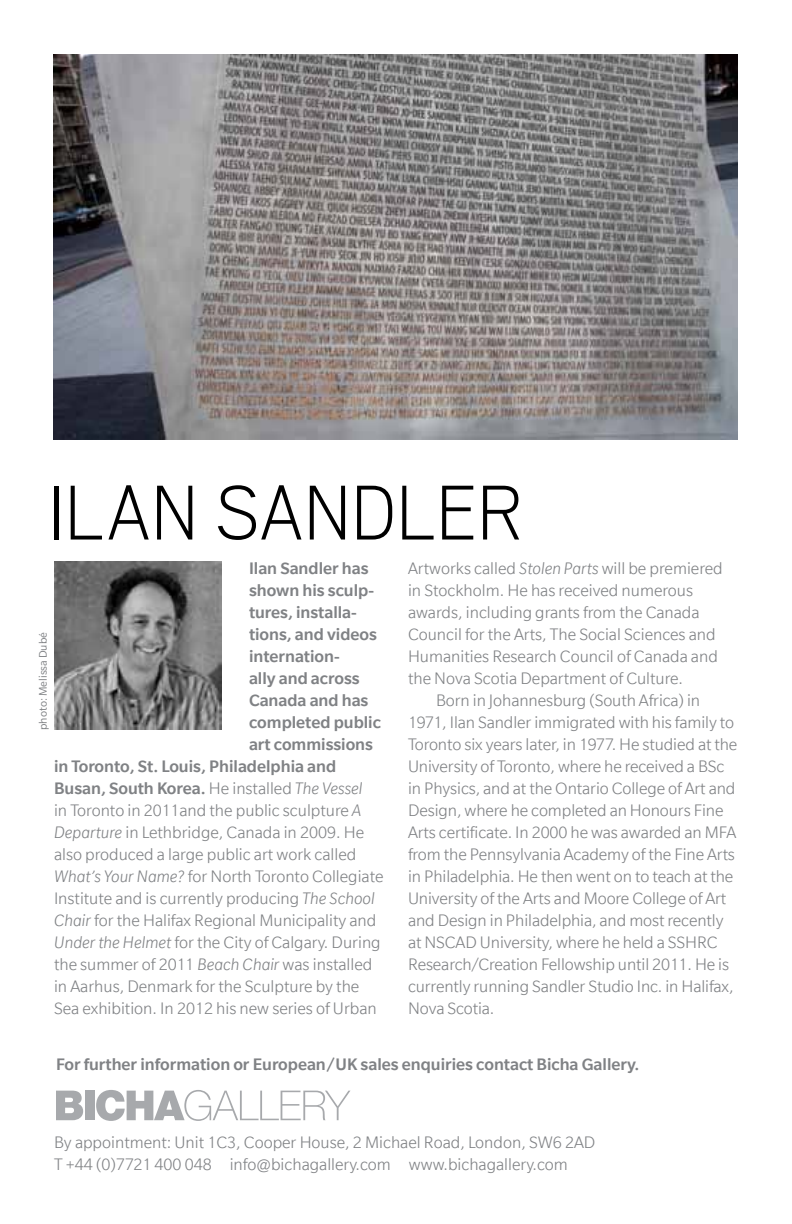
<style>
.page{position:relative;width:792px;height:1224px;background:#fff}
.page>*{position:absolute;margin:0;border:0;box-sizing:border-box;transform-origin:0 0}
.t1{font:200 86px "Scout";color:#000}
.t2{font:300 18px/22px "Slate";color:#808285}
.t3{font:500 18px "Slate";color:#808285}
.t4{font:12px "Slate Std";color:#808285}
.s1{font-weight:300}
.s2{font-weight:300;font-style:italic}
.s3{font-style:italic}
</style>
<div class="page">
<img style="left:54px;top:562px;width:168px;height:168px">
<svg style="left:56px;top:1091px;width:27px;height:29px"></svg>
<div style="left:85px;top:1091px;width:9px;height:29px;background:#a7a9ac"></div>
<svg style="left:96px;top:1090px;width:254px;height:31px"></svg>
<img style="left:54px;top:54px;width:684px;height:386px">
<h1 class="t1" style="left:48px;top:457px;width:36px">ILAN</h1>
<h1 class="t1" style="left:215px;top:457px;width:45px">SANDLER</h1>
<p class="t3" style="left:249px;top:559px;width:121px">Ilan Sandler has</p>
<p class="t3" style="left:249px;top:581px;width:127px">shown his sculp-</p>
<p class="t3" style="left:249px;top:603px;width:109px">tures, installa-</p>
<p class="t3" style="left:249px;top:625px;width:129px">tions, and videos</p>
<p class="t3" style="left:249px;top:647px;width:92px">internation-</p>
<p class="t3" style="left:249px;top:669px;width:112px">ally and across</p>
<p class="t3" style="left:249px;top:691px;width:121px">Canada and has</p>
<p class="t3" style="left:249px;top:713px;width:134px">completed public</p>
<p class="t3" style="left:249px;top:735px;width:126px">art commissions</p>
<p class="t3" style="left:54px;top:757px;width:284px">in Toronto, St. Louis, Philadelphia and</p>
<p class="t3" style="left:54px;top:779px;width:310px">Busan, South Korea. <span class="s1">He installed</span> <span class="s2">The Vessel</span></p>
<p class="t2" style="left:54px;top:799px;width:309px">in Toronto in 2011and the public sculpture <span class="s3">A</span></p>
<p class="t2" style="left:54px;top:821px;width:312px"><span class="s3">Departure</span> in Lethbridge, Canada in 2009. He</p>
<p class="t2" style="left:54px;top:843px;width:304px">also produced a large public art work called</p>
<p class="t2" style="left:54px;top:865px;width:331px"><span class="s3">What’s Your Name?</span> for North Toronto Collegiate</p>
<p class="t2" style="left:54px;top:887px;width:322px">Institute and is currently producing <span class="s3">The School</span></p>
<p class="t2" style="left:54px;top:909px;width:324px"><span class="s3">Chair</span> for the Halifax Regional Municipality and</p>
<p class="t2" style="left:54px;top:931px;width:328px"><span class="s3">Under the Helmet</span> for the City of Calgary. During</p>
<p class="t2" style="left:54px;top:953px;width:320px">the summer of 2011 <span class="s3">Beach Chair</span> was installed</p>
<p class="t2" style="left:54px;top:975px;width:307px">in Aarhus, Denmark for the Sculpture by the</p>
<p class="t2" style="left:54px;top:997px;width:324px">Sea exhibition. In 2012 his new series of Urban</p>
<p class="t4" style="left:37px;top:730px;width:99px;rotate:-90deg">photo: Melissa Dubé</p>
<p class="t2" style="left:408px;top:557px;width:316px">Artworks called <span class="s3">Stolen Parts</span> will be premiered in Stockholm. He has received numerous awards, including grants from the Canada Council for the Arts, The Social Sciences and Humanities Research Council of Canada and the Nova Scotia Department of Culture.</p>
<p class="t2" style="left:408px;top:689px;width:331px;text-indent:28px">Born in Johannesburg (South Africa) in 1971, Ilan Sandler immigrated with his family to Toronto six years later, in 1977. He studied at the University of Toronto, where he received a BSc in Physics, and at the Ontario College of Art and Design, where he completed an Honours Fine Arts certificate. In 2000 he was awarded an MFA from the Pennsylvania Academy of the Fine Arts in Philadelphia. He then went on to teach at the University of the Arts and Moore College of Art and Design in Philadelphia, and most recently at NSCAD University, where he held a SSHRC Research/Creation Fellowship until 2011. He is currently running Sandler Studio Inc. in Halifax, Nova Scotia.</p>
<p class="t3" style="left:56px;top:1055px;width:585px">For further information or European/UK sales enquiries contact Bicha Gallery.</p>
<p class="t2" style="left:54px;top:1131px;width:543px">By appointment: Unit 1C3, Cooper House, 2 Michael Road, London, SW6 2AD<br>T +44 (0)7721 400 048 info@bichagallery.com www.bichagallery.com</p>
</div>
